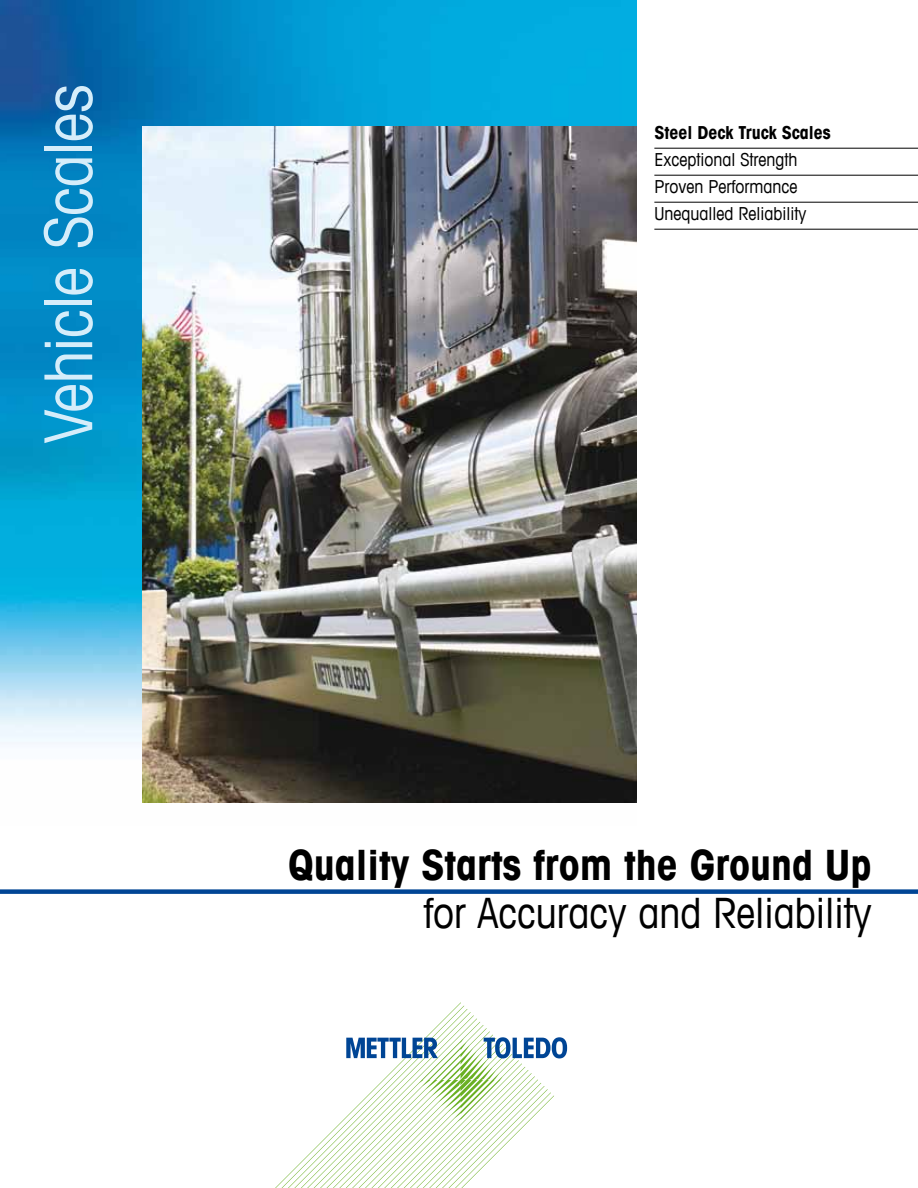
<style>
.page{position:relative;width:918px;height:1188px;background:#fff}
.page>*{position:absolute;margin:0;border:0;box-sizing:border-box;transform-origin:0 0}
.t1{font:condensed 66px "Avant Garde Com";letter-spacing:-.015em;color:#d5edfa}
.t2{font:700 condensed 42px "Avant Garde Com";color:#000}
.t3{font:condensed 42px "Avant Garde Com";color:#000}
.t4{font:condensed 18px/27px "Avant Garde Com";color:#000}
.t5{font:700 condensed 18px "Avant Garde Com";color:#000}
</style>
<div class="page">
<svg style="left:275px;top:1002px;width:292px;height:186px"></svg>
<img style="left:0;top:0;width:636px;height:803px">
<div style="left:0;top:889px;width:918px;height:5px;background:#004595"></div>
<hr style="left:654px;top:148px;width:264px;height:1px;background:#000">
<hr style="left:654px;top:175px;width:264px;height:1px;background:#000">
<hr style="left:654px;top:202px;width:264px;height:1px;background:#000">
<hr style="left:654px;top:229px;width:264px;height:1px;background:#000">
<img style="left:142px;top:126px;width:494px;height:676px">
<h1 class="t1" style="left:28px;top:443px;width:361px;rotate:-90deg">Vehicle Scales</h1>
<p class="t5" style="left:654px;top:121px;width:178px">Steel Deck Truck Scales</p>
<p class="t4" style="left:654px;top:146px;width:153px">Exceptional Strength<br>Proven Performance<br>Unequalled Reliability</p>
<h2 class="t2" style="left:288px;top:837px;width:585px">Quality Starts from the Ground Up</h2>
<h2 class="t3" style="left:424px;top:886px;width:449px">for Accuracy and Reliability</h2>
</div>
